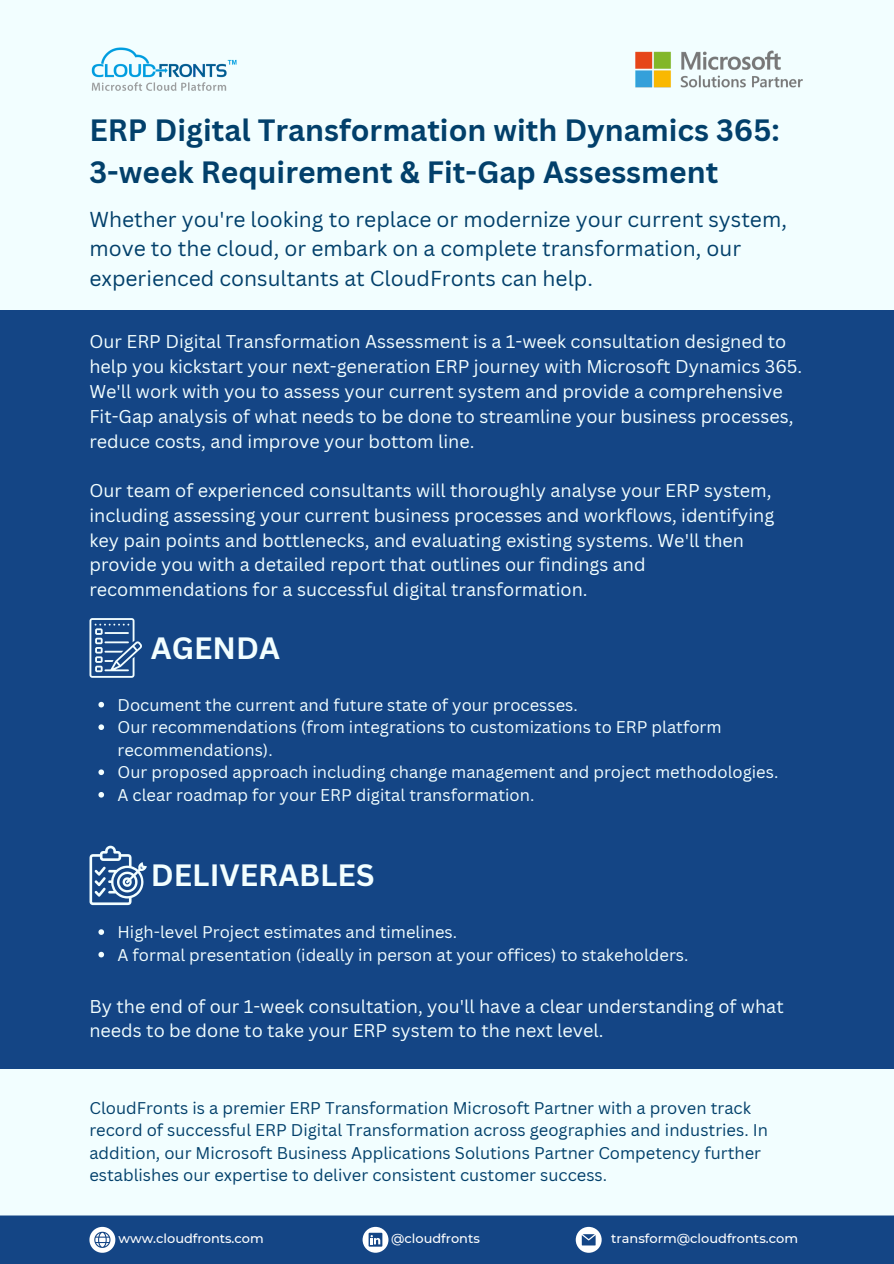
<style>
.page{position:relative;width:894px;height:1264px;background:#fff}
.page>*{position:absolute;margin:0;border:0;box-sizing:border-box;transform-origin:0 0}
.t1{font:700 30px/41.7px "Canva Sans";color:#02406b}
.t2{font:700 30px "Canva Sans";color:#f2feff}
.t3{font:21px/29.2px "Canva Sans";color:#02406b}
.t4{font:18px/24.8px "Canva Sans";color:#f2feff}
.t5{font:16.5px/22.5px "Canva Sans";color:#f2feff}
.t6{font:16.5px/22.5px "Canva Sans";color:#02406b}
.t7{font:500 12.9px "Montserrat";color:#fff}
</style>
<div class="page">
<div style="left:0;top:0;width:893px;height:1263px;background:#f2feff"></div>
<div style="left:0;top:310px;width:892px;height:758px;background:#144585"></div>
<svg style="left:89px;top:618px;width:53px;height:59px"></svg>
<svg style="left:89px;top:845px;width:58px;height:60px"></svg>
<svg style="left:98px;top:702px;width:6px;height:5px"></svg>
<svg style="left:98px;top:724px;width:6px;height:6px"></svg>
<svg style="left:98px;top:769px;width:6px;height:6px"></svg>
<svg style="left:98px;top:792px;width:6px;height:5px"></svg>
<svg style="left:98px;top:929px;width:6px;height:5px"></svg>
<svg style="left:98px;top:951px;width:6px;height:6px"></svg>
<img style="left:635px;top:50px;width:168px;height:38px">
<img style="left:91px;top:47px;width:146px;height:44px">
<div style="left:0;top:1215px;width:893px;height:48px;background:#144585"></div>
<h1 class="t1" style="left:89px;top:109px;width:691px">ERP Digital Transformation with Dynamics 365:<br>3-week Requirement &amp; Fit-Gap Assessment</h1>
<p class="t3" style="left:89px;top:204px;width:698px">Whether you're looking to replace or modernize your current system, move to the cloud, or embark on a complete transformation, our experienced consultants at CloudFronts can help.</p>
<p class="t4" style="left:89px;top:329px;width:714px">Our ERP Digital Transformation Assessment is a 1-week consultation designed to help you kickstart your next-generation ERP journey with Microsoft Dynamics 365.<br>We'll work with you to assess your current system and provide a comprehensive Fit-Gap analysis of what needs to be done to streamline your business processes, reduce costs, and improve your bottom line.</p>
<p class="t4" style="left:89px;top:478px;width:686px">Our team of experienced consultants will thoroughly analyse your ERP system, including assessing your current business processes and workflows, identifying key pain points and bottlenecks, and evaluating existing systems. We'll then provide you with a detailed report that outlines our findings and recommendations for a successful digital transformation.</p>
<h1 class="t2" style="left:151px;top:626px;width:130px">AGENDA</h1>
<p class="t5" style="left:117px;top:693px;width:662px">Document the current and future state of your processes.<br>Our recommendations (from integrations to customizations to ERP platform recommendations).<br>Our proposed approach including change management and project methodologies.<br>A clear roadmap for your ERP digital transformation.</p>
<h1 class="t2" style="left:151px;top:853px;width:225px">DELIVERABLES</h1>
<p class="t5" style="left:117px;top:920px;width:572px">High-level Project estimates and timelines.<br>A formal presentation (ideally in person at your offices) to stakeholders.</p>
<p class="t4" style="left:89px;top:993px;width:695px">By the end of our 1-week consultation, you'll have a clear understanding of what needs to be done to take your ERP system to the next level.</p>
<p class="t6" style="left:89px;top:1096px;width:679px">CloudFronts is a premier ERP Transformation Microsoft Partner with a proven track record of successful ERP Digital Transformation across geographies and industries. In addition, our Microsoft Business Applications Solutions Partner Competency further establishes our expertise to deliver consistent customer success.</p>
<p class="t7" style="left:118px;top:1230px;width:147px">www.cloudfronts.com</p>
<p class="t7" style="left:391px;top:1230px;width:90px">@cloudfronts</p>
<p class="t7" style="left:611px;top:1229px;width:188px">transform@cloudfronts.com</p>
</div>
